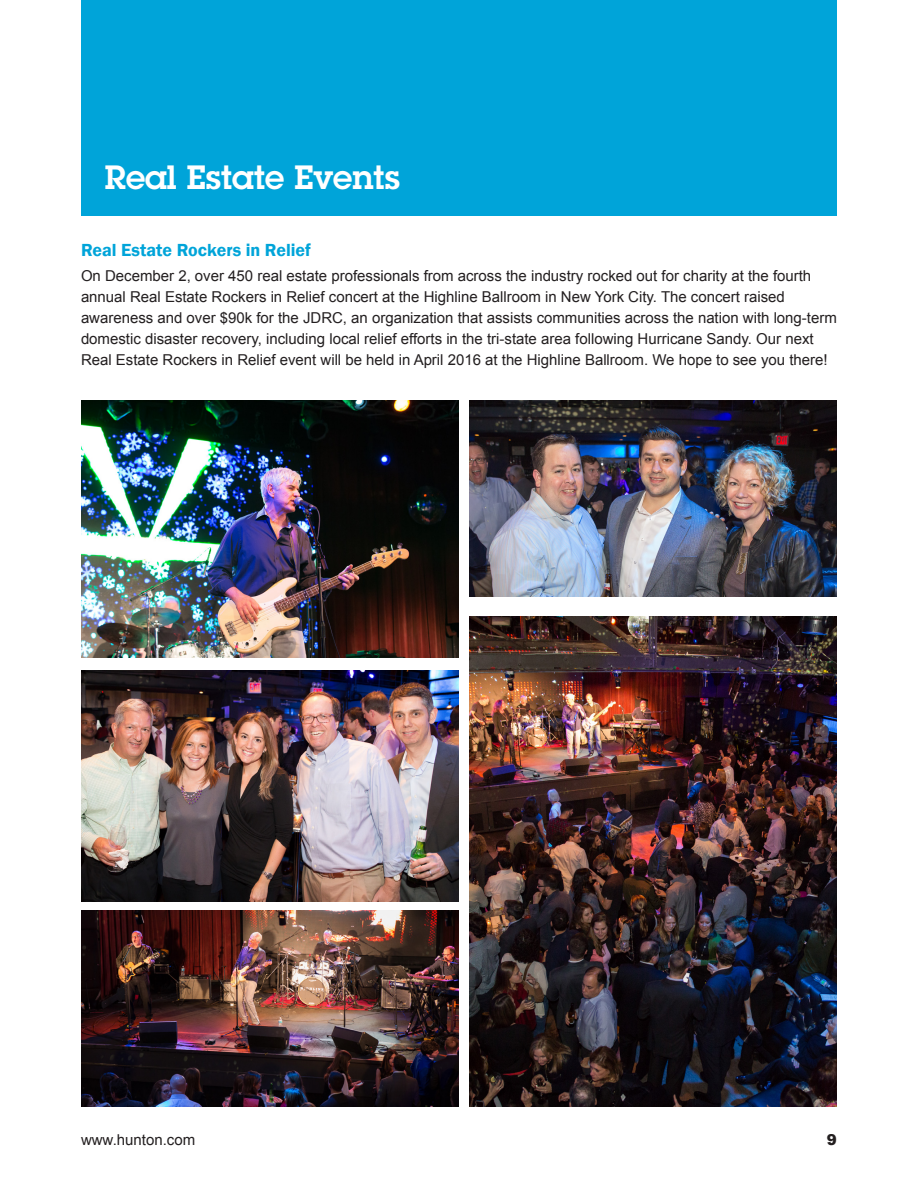
<style>
.page{position:relative;width:918px;height:1188px;background:#fff}
.page>*{position:absolute;margin:0;border:0;box-sizing:border-box;transform-origin:0 0}
._01a__Page_Head{font:600 33px "Lubalin Graph Std";color:#fff}
._02__Head_Level_One{font:600 18px "Franklin Gothic";color:#00a4d9}
._02__Body{font:15px/21px "Arial";color:#231f20}
.t1{font:900 15px "Arial";color:#231f20}
</style>
<div class="page">
<div style="left:81px;top:0;width:756px;height:216px;background:#00a4d9"></div>
<img style="left:81px;top:400px;width:378px;height:257px">
<img style="left:81px;top:670px;width:378px;height:231px">
<img style="left:81px;top:910px;width:378px;height:197px">
<img style="left:469px;top:400px;width:368px;height:197px">
<img style="left:469px;top:616px;width:368px;height:491px">
<p class="_01a__Page_Head" style="left:105px;top:155px;width:297px">Real Estate Events</p>
<p class="_02__Head_Level_One" style="left:81px;top:239px;width:232px">Real Estate Rockers in Relief</p>
<p class="_02__Body" style="left:81px;top:265px;width:757px">On December 2, over 450 real estate professionals from across the industry rocked out for charity at the fourth annual Real Estate Rockers in Relief concert at the Highline Ballroom in New York City. The concert raised awareness and over $90k for the JDRC, an organization that assists communities across the nation with long-term domestic disaster recovery, including local relief efforts in the tri-state area following Hurricane Sandy. Our next Real Estate Rockers in Relief event will be held in April 2016 at the Highline Ballroom. We hope to see you there!</p>
<p class="_02__Body" style="left:81px;top:1129px;width:116px">www.hunton.com</p>
<p class="t1" style="left:827px;top:1129px;width:12px">9</p>
</div>
